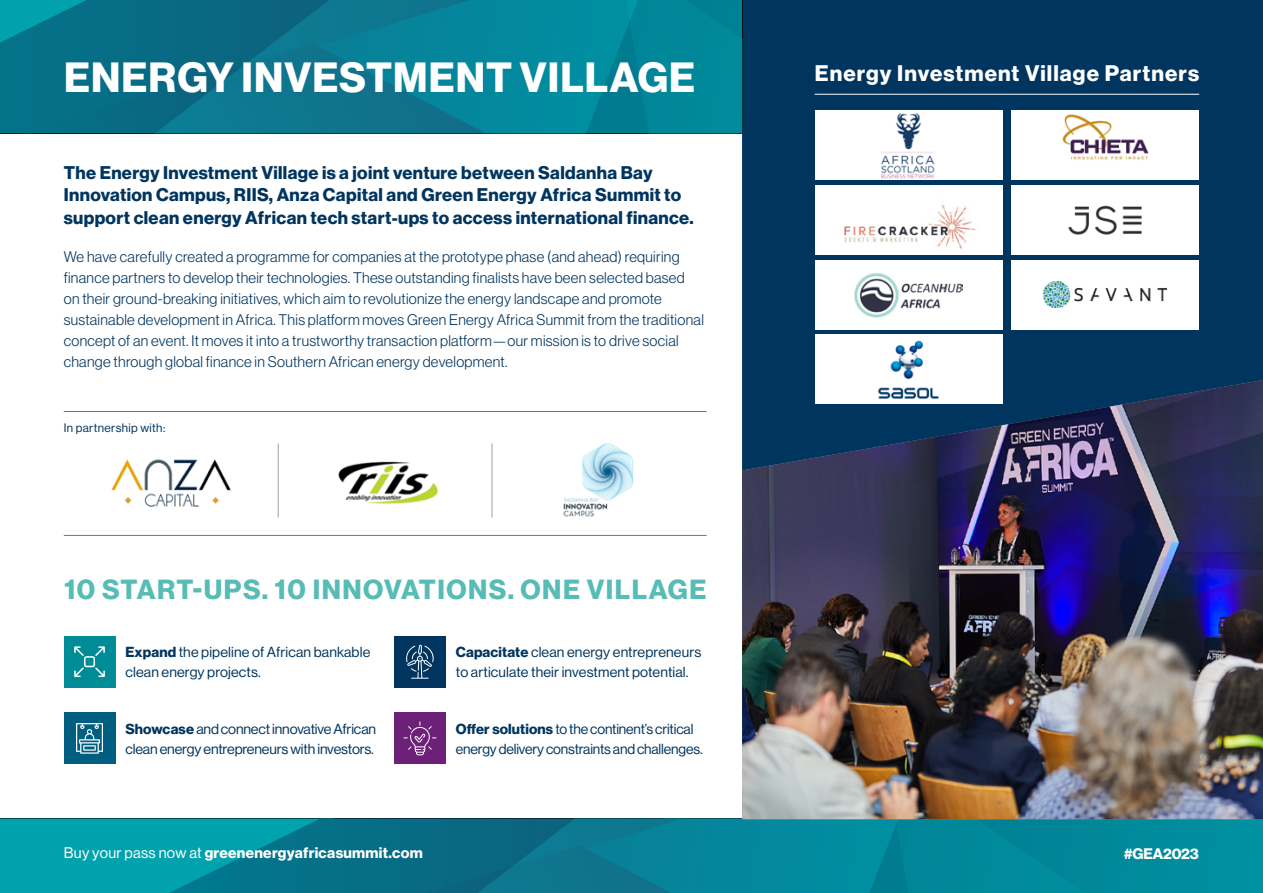
<style>
.page{position:relative;width:1263px;height:893px;background:#fff}
.page>*{position:absolute;margin:0;border:0;box-sizing:border-box;transform-origin:0 0}
.t1{font:41.25px "N Haas Grotesk DS Pro 75 Bd";letter-spacing:.025em;color:#fff}
.t2{font:27px "N Haas Grotesk DS Pro 75 Bd";letter-spacing:.055em;color:#56bcb5}
.t3{font:22.05px "N Haas Grotesk DS Pro 75 Bd";letter-spacing:.05em;color:#fff}
.t4{font:18px/22.5px "N Haas Grotesk DS Pro 75 Bd";letter-spacing:.02em;color:#00355f}
.t5{font:15px/21px "N Haas Grotesk DS Pro 45 Lt";letter-spacing:.02em;color:#00355f}
.t6{font:15px "N Haas Grotesk DS Pro 75 Bd";letter-spacing:.02em;color:#fff}
.t7{font:14.25px/19.5px "N Haas Grotesk DS Pro 55 Rg";letter-spacing:-.01em;color:#00355f}
.t8{font:14.25px/19.5px "N Haas Grotesk DS Pro 55 Rg";letter-spacing:.01em;color:#00355f}
.t9{font:12px "N Haas Grotesk DS Pro 55 Rg";letter-spacing:.03em;color:#00355f}
.s1{font-family:"N Haas Grotesk DS Pro 75 Bd"}
.s2{font-family:"N Haas Grotesk DS Pro 55 Rg"}
</style>
<div class="page">
<div style="left:1036px;top:819px;width:227px;height:74px;background:#008c9c"></div>
<svg style="left:0;top:819px;width:1036px;height:74px;background:#048498"></svg>
<div style="left:742px;top:0;width:521px;height:380px;background:#00355f"></div>
<svg style="left:0;top:0;width:742px;height:133px;background:#067b91"></svg>
<img style="left:742px;top:380px;width:521px;height:439px">
<div style="left:64px;top:636px;width:51px;height:51px;background:#008c97"></div>
<svg style="left:74px;top:646px;width:31px;height:31px"></svg>
<div style="left:64px;top:713px;width:51px;height:51px;background:#005e81"></div>
<svg style="left:76px;top:723px;width:27px;height:31px"></svg>
<div style="left:394px;top:636px;width:52px;height:51px;background:#00355f"></div>
<svg style="left:406px;top:645px;width:28px;height:34px"></svg>
<div style="left:394px;top:713px;width:52px;height:51px;background:#6d2077"></div>
<svg style="left:403px;top:721px;width:33px;height:34px"></svg>
<hr style="left:815px;top:94px;width:384px;height:1px;background:#fff">
<img style="left:338px;top:443px;width:154px;height:74px">
<img style="left:111px;top:459px;width:120px;height:48px">
<img style="left:563px;top:443px;width:71px;height:74px">
<hr style="left:492px;top:443px;width:1px;height:74px;background:#9fa2a3">
<hr style="left:278px;top:443px;width:1px;height:74px;background:#9fa2a3">
<div style="left:815px;top:111px;width:187px;height:69px;background:#fff"></div>
<img style="left:881px;top:113px;width:54px;height:66px">
<div style="left:815px;top:185px;width:187px;height:69px;background:#fff"></div>
<img style="left:844px;top:205px;width:132px;height:44px">
<div style="left:815px;top:260px;width:187px;height:69px;background:#fff"></div>
<img style="left:855px;top:273px;width:107px;height:45px">
<div style="left:815px;top:335px;width:187px;height:69px;background:#fff"></div>
<img style="left:878px;top:340px;width:61px;height:59px">
<div style="left:1011px;top:111px;width:188px;height:69px;background:#fff"></div>
<img style="left:1062px;top:114px;width:87px;height:46px">
<div style="left:1011px;top:185px;width:188px;height:69px;background:#fff"></div>
<img style="left:1068px;top:205px;width:74px;height:30px">
<div style="left:1011px;top:260px;width:188px;height:69px;background:#fff"></div>
<img style="left:1044px;top:281px;width:123px;height:27px">
<h1 class="t1" style="left:64px;top:53px;width:632px">ENERGY INVESTMENT VILLAGE</h1>
<h3 class="t3" style="left:815px;top:60px;width:386px">Energy Investment Village Partners</h3>
<p class="t4" style="left:64px;top:162px;width:632px">The Energy Investment Village is a joint venture between Saldanha Bay<br>Innovation Campus, RIIS, Anza Capital and Green Energy Africa Summit to support clean energy African tech start-ups to access international finance.</p>
<p class="t5" style="left:64px;top:246px;width:642px">We have carefully created a programme for companies at the prototype phase (and ahead) requiring finance partners to develop their technologies. These outstanding finalists have been selected based on their ground-breaking initiatives, which aim to revolutionize the energy landscape and promote sustainable development in Africa. This platform moves Green Energy Africa Summit from the traditional concept of an event. It moves it into a trustworthy transaction platform—our mission is to drive social change through global finance in Southern African energy development.</p>
<p class="t9" style="left:64px;top:421px;width:103px">In partnership with:</p>
<h2 class="t2" style="left:64px;top:574px;width:644px">10 START-UPS. 10 INNOVATIONS. ONE VILLAGE</h2>
<p class="t8" style="left:125px;top:643px;width:246px"><span class="s1">Expand</span> the pipeline of African bankable clean energy projects.</p>
<p class="t7" style="left:125px;top:719px;width:252px"><span class="s1">Showcase</span> and connect innovative African clean energy entrepreneurs with investors.</p>
<p class="t8" style="left:456px;top:643px;width:247px"><span class="s1">Capacitate</span> clean energy entrepreneurs to articulate their investment potential.</p>
<p class="t7" style="left:456px;top:719px;width:248px"><span class="s1">Offer solutions</span> to the continent’s critical energy delivery constraints and challenges.</p>
<p class="t6" style="left:64px;top:844px;width:360px"><span class="s2">Buy your pass now at</span> greenenergyafricasummit.com</p>
<p class="t6" style="left:1124px;top:844px;width:77px">#GEA2023</p>
</div>
